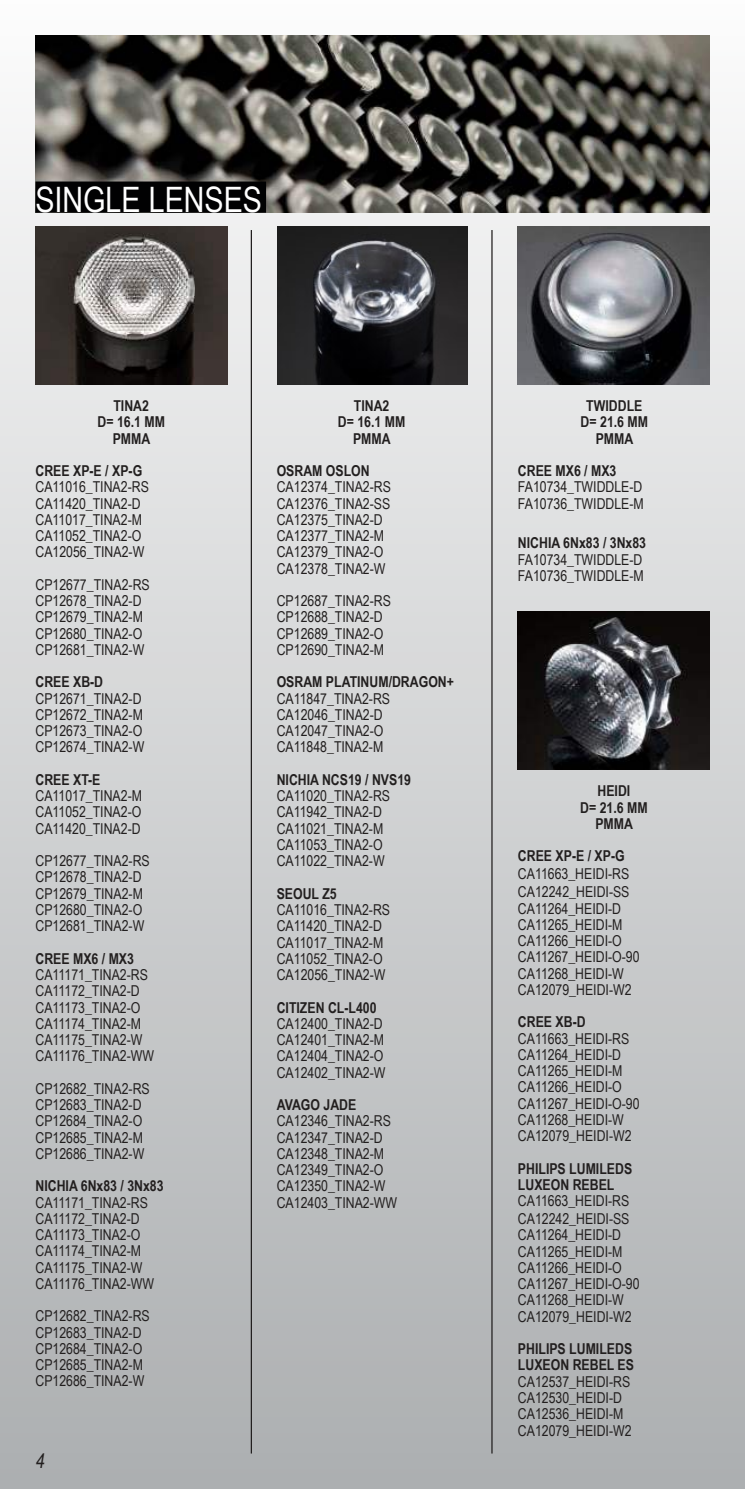
<style>
.page{position:relative;width:745px;height:1489px;background:#fff}
.page>*{position:absolute;margin:0;border:0;box-sizing:border-box;transform-origin:0 0}
.t1{font:35px "Arial Narrow";color:#fff}
.t2{font:italic 20px "Arial Narrow";color:#221f1f}
.t3{font:15px/16.2px "Arial Narrow";color:#221f1f}
.t4{font:700 15px/16.2px "Arial Narrow";color:#221f1f;text-align:center}
</style>
<div class="page">
<img style="left:0;top:35px;width:744px;height:1453px">
<img style="left:35px;top:35px;width:674px;height:178px">
<div style="left:35px;top:181px;width:231px;height:32px;background:#010102;border:3px solid #010102"></div>
<img style="left:35px;top:227px;width:192px;height:157px">
<img style="left:517px;top:611px;width:192px;height:158px">
<img style="left:517px;top:227px;width:192px;height:157px">
<hr style="left:491px;top:230px;width:1px;height:1223px;background:#221f1f">
<hr style="left:250px;top:230px;width:2px;height:1223px;background:#221f1f">
<img style="left:277px;top:227px;width:190px;height:157px">
<h1 class="t1" style="left:35px;top:186px;width:228px">SINGLE LENSES</h1>
<p class="t4" style="left:97px;top:399px;width:69px">TINA2<br>D= 16.1 MM<br>PMMA</p>
<p class="t4" style="left:35px;top:464px;width:108px">CREE XP-E / XP-G</p>
<p class="t3" style="left:35px;top:480px;width:115px">CA11016_TINA2-RS<br>CA11420_TINA2-D<br>CA11017_TINA2-M<br>CA11052_TINA2-O<br>CA12056_TINA2-W</p>
<p class="t3" style="left:35px;top:578px;width:116px">CP12677_TINA2-RS<br>CP12678_TINA2-D<br>CP12679_TINA2-M<br>CP12680_TINA2-O<br>CP12681_TINA2-W</p>
<p class="t4" style="left:35px;top:675px;width:69px">CREE XB-D</p>
<p class="t3" style="left:35px;top:691px;width:110px">CP12671_TINA2-D<br>CP12672_TINA2-M<br>CP12673_TINA2-O<br>CP12674_TINA2-W</p>
<p class="t4" style="left:35px;top:773px;width:66px">CREE XT-E</p>
<p class="t3" style="left:35px;top:789px;width:108px;text-align:justify">CA11017_TINA2-M CA11052_TINA2-O CA11420_TINA2-D</p>
<p class="t3" style="left:35px;top:854px;width:116px">CP12677_TINA2-RS<br>CP12678_TINA2-D<br>CP12679_TINA2-M<br>CP12680_TINA2-O<br>CP12681_TINA2-W</p>
<p class="t4" style="left:35px;top:951px;width:100px">CREE MX6 / MX3</p>
<p class="t3" style="left:35px;top:967px;width:120px">CA11171_TINA2-RS<br>CA11172_TINA2-D<br>CA11173_TINA2-O<br>CA11174_TINA2-M<br>CA11175_TINA2-W<br>CA11176_TINA2-WW</p>
<p class="t3" style="left:35px;top:1081px;width:116px">CP12682_TINA2-RS<br>CP12683_TINA2-D<br>CP12684_TINA2-O<br>CP12685_TINA2-M<br>CP12686_TINA2-W</p>
<p class="t4" style="left:35px;top:1179px;width:130px">NICHIA 6Nx83 / 3Nx83</p>
<p class="t3" style="left:35px;top:1195px;width:120px">CA11171_TINA2-RS<br>CA11172_TINA2-D<br>CA11173_TINA2-O<br>CA11174_TINA2-M<br>CA11175_TINA2-W<br>CA11176_TINA2-WW</p>
<p class="t3" style="left:35px;top:1309px;width:116px">CP12682_TINA2-RS<br>CP12683_TINA2-D<br>CP12684_TINA2-O<br>CP12685_TINA2-M<br>CP12686_TINA2-W</p>
<h2 class="t2" style="left:35px;top:1449px;width:11px">4</h2>
<p class="t4" style="left:338px;top:399px;width:69px">TINA2<br>D= 16.1 MM<br>PMMA</p>
<p class="t4" style="left:276px;top:464px;width:94px">OSRAM OSLON</p>
<p class="t3" style="left:276px;top:480px;width:116px">CA12374_TINA2-RS<br>CA12376_TINA2-SS<br>CA12375_TINA2-D<br>CA12377_TINA2-M<br>CA12379_TINA2-O<br>CA12378_TINA2-W</p>
<p class="t3" style="left:276px;top:594px;width:116px">CP12687_TINA2-RS<br>CP12688_TINA2-D<br>CP12689_TINA2-O<br>CP12690_TINA2-M</p>
<p class="t4" style="left:276px;top:675px;width:179px">OSRAM PLATINUM/DRAGON+</p>
<p class="t3" style="left:276px;top:691px;width:115px">CA11847_TINA2-RS<br>CA12046_TINA2-D<br>CA12047_TINA2-O<br>CA11848_TINA2-M</p>
<p class="t4" style="left:276px;top:773px;width:136px">NICHIA NCS19 / NVS19</p>
<p class="t3" style="left:276px;top:789px;width:115px">CA11020_TINA2-RS<br>CA11942_TINA2-D<br>CA11021_TINA2-M<br>CA11053_TINA2-O<br>CA11022_TINA2-W</p>
<p class="t4" style="left:276px;top:886px;width:61px">SEOUL Z5</p>
<p class="t3" style="left:276px;top:902px;width:115px">CA11016_TINA2-RS<br>CA11420_TINA2-D<br>CA11017_TINA2-M<br>CA11052_TINA2-O<br>CA12056_TINA2-W</p>
<p class="t4" style="left:276px;top:1000px;width:101px">CITIZEN CL-L400</p>
<p class="t3" style="left:276px;top:1016px;width:110px">CA12400_TINA2-D<br>CA12401_TINA2-M<br>CA12404_TINA2-O<br>CA12402_TINA2-W</p>
<p class="t4" style="left:276px;top:1097px;width:81px">AVAGO JADE</p>
<p class="t3" style="left:276px;top:1114px;width:122px">CA12346_TINA2-RS<br>CA12347_TINA2-D<br>CA12348_TINA2-M<br>CA12349_TINA2-O<br>CA12350_TINA2-W<br>CA12403_TINA2-WW</p>
<p class="t4" style="left:580px;top:399px;width:69px">TWIDDLE<br>D= 21.6 MM<br>PMMA</p>
<p class="t4" style="left:517px;top:464px;width:100px">CREE MX6 / MX3</p>
<p class="t3" style="left:517px;top:480px;width:127px">FA10734_TWIDDLE-D<br>FA10736_TWIDDLE-M</p>
<p class="t4" style="left:517px;top:536px;width:130px">NICHIA 6Nx83 / 3Nx83</p>
<p class="t3" style="left:517px;top:552px;width:127px">FA10734_TWIDDLE-D<br>FA10736_TWIDDLE-M</p>
<p class="t4" style="left:580px;top:784px;width:69px">HEIDI<br>D= 21.6 MM<br>PMMA</p>
<p class="t4" style="left:517px;top:849px;width:108px">CREE XP-E / XP-G</p>
<p class="t3" style="left:517px;top:866px;width:113px;line-height:18px">CA11663_HEIDI-RS<br>CA12242_HEIDI-SS</p>
<p class="t3" style="left:517px;top:901px;width:123px">CA11264_HEIDI-D<br>CA11265_HEIDI-M<br>CA11266_HEIDI-O<br>CA11267_HEIDI-O-90<br>CA11268_HEIDI-W<br>CA12079_HEIDI-W2</p>
<p class="t4" style="left:517px;top:1015px;width:69px">CREE XB-D</p>
<p class="t3" style="left:517px;top:1031px;width:123px">CA11663_HEIDI-RS<br>CA11264_HEIDI-D<br>CA11265_HEIDI-M<br>CA11266_HEIDI-O<br>CA11267_HEIDI-O-90<br>CA11268_HEIDI-W<br>CA12079_HEIDI-W2</p>
<p class="t4" style="left:517px;top:1161px;width:116px;text-align:left">PHILIPS LUMILEDS<br>LUXEON REBEL</p>
<p class="t3" style="left:517px;top:1193px;width:113px;line-height:18px">CA11663_HEIDI-RS<br>CA12242_HEIDI-SS</p>
<p class="t3" style="left:517px;top:1228px;width:123px">CA11264_HEIDI-D<br>CA11265_HEIDI-M<br>CA11266_HEIDI-O<br>CA11267_HEIDI-O-90<br>CA11268_HEIDI-W<br>CA12079_HEIDI-W2</p>
<p class="t4" style="left:517px;top:1341px;width:117px;text-align:left">PHILIPS LUMILEDS<br>LUXEON REBEL ES</p>
<p class="t3" style="left:517px;top:1374px;width:115px">CA12537_HEIDI-RS<br>CA12530_HEIDI-D<br>CA12536_HEIDI-M<br>CA12079_HEIDI-W2</p>
</div>
